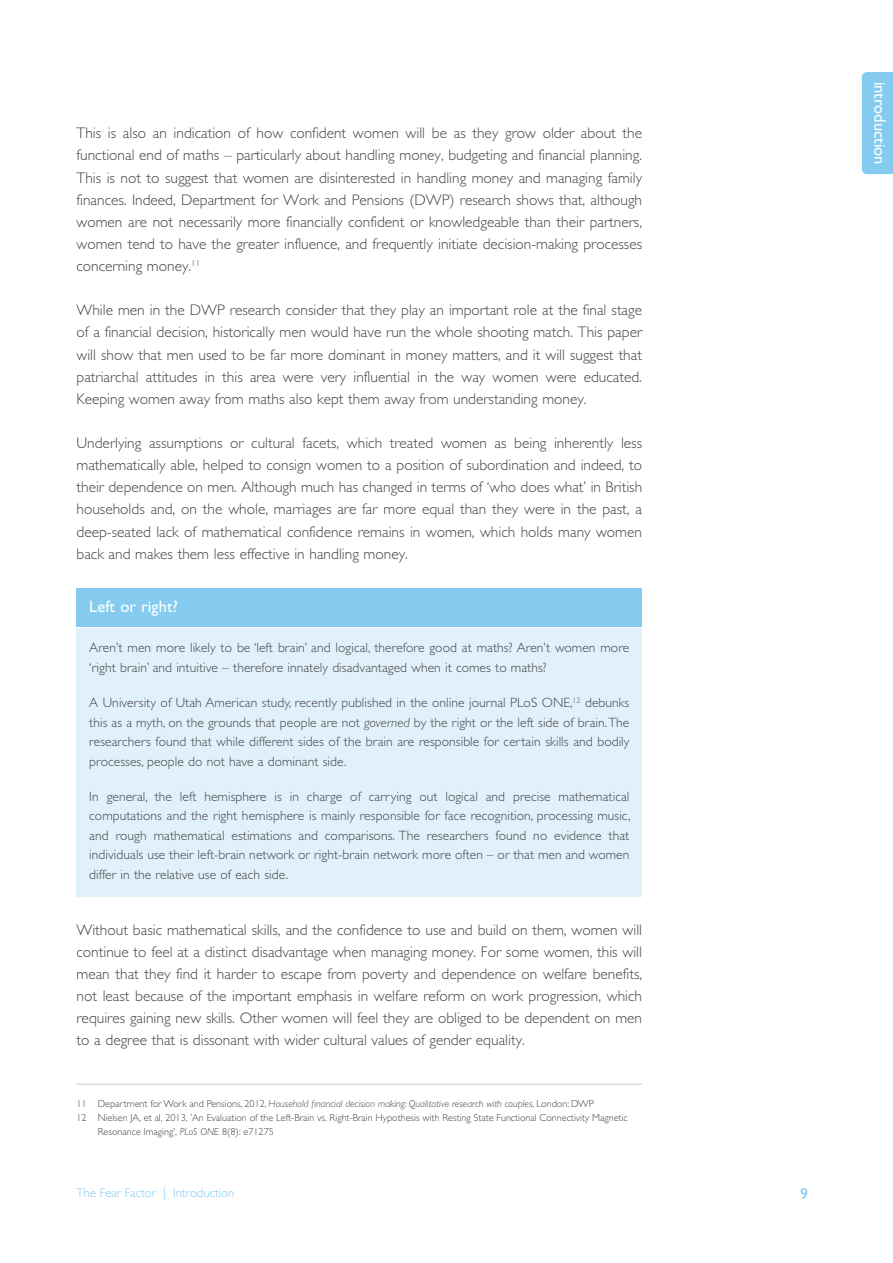
<style>
.page{position:relative;width:893px;height:1263px;background:#fff}
.page>*{position:absolute;margin:0;border:0;box-sizing:border-box;transform-origin:0 0}
.t1{font:16.5px "Gill Sans Std";color:#fff}
.t2{font:15.75px "Gill Sans Std";color:#85cbf0}
.t3{font:300 15.3px/22px "Gill Sans Std";color:#454444;text-align:justify}
.t4{font:300 13.5px/19.5px "Gill Sans Std";letter-spacing:.005em;color:#454444;text-align:justify}
.t5{font:300 12.75px "Gill Sans Std";color:#85cbf0}
.t6{font:300 10.2px "Gill Sans Std";color:#454444}
.t7{font:italic 300 10.2px "Gill Sans Std";color:#454444}
.s1{font-style:italic}
.s2{font-style:normal}
</style>
<div class="page">
<div style="left:862px;top:72px;width:31px;height:102px;background:#85cbf0"></div>
<hr style="left:77px;top:1084px;width:565px;height:1px;background:#d0d0d0">
<div style="left:77px;top:629px;width:565px;height:268px;background:#e1f1fc"></div>
<div style="left:77px;top:588px;width:565px;height:38px;background:#85cbf0"></div>
<p class="t3" style="left:77px;top:122px;width:567px">This is also an indication of how confident women will be as they grow older about the functional end of maths – particularly about handling money, budgeting and financial planning.<br>This is not to suggest that women are disinterested in handling money and managing family finances. Indeed, Department for Work and Pensions (DWP) research shows that, although women are not necessarily more financially confident or knowledgeable than their partners, women tend to have the greater influence, and frequently initiate decision-making processes concerning money.<sup>11</sup></p>
<p class="t3" style="left:77px;top:299px;width:567px">While men in the DWP research consider that they play an important role at the final stage of a financial decision, historically men would have run the whole shooting match. This paper will show that men used to be far more dominant in money matters, and it will suggest that patriarchal attitudes in this area were very influential in the way women were educated.<br>Keeping women away from maths also kept them away from understanding money.</p>
<p class="t3" style="left:77px;top:432px;width:567px">Underlying assumptions or cultural facets, which treated women as being inherently less mathematically able, helped to consign women to a position of subordination and indeed, to their dependence on men. Although much has changed in terms of ‘who does what’ in British households and, on the whole, marriages are far more equal than they were in the past, a deep-seated lack of mathematical confidence remains in women, which holds many women back and makes them less effective in handling money.</p>
<p class="t1" style="left:89px;top:597px;width:90px">Left or right?</p>
<p class="t4" style="left:89px;top:638px;width:542px">Aren’t men more likely to be ‘left brain’ and logical, therefore good at maths? Aren’t women more ‘right brain’ and intuitive – therefore innately disadvantaged when it comes to maths?</p>
<p class="t4" style="left:89px;top:693px;width:542px">A University of Utah American study, recently published in the online journal PLoS ONE,<sup>12</sup> debunks this as a myth, on the grounds that people are not <span class="s1">governed</span> by the right or the left side of brain. The researchers found that while different sides of the brain are responsible for certain skills and bodily processes, people do not have a dominant side.</p>
<p class="t4" style="left:89px;top:787px;width:543px">In general, the left hemisphere is in charge of carrying out logical and precise mathematical computations and the right hemisphere is mainly responsible for face recognition, processing music, and rough mathematical estimations and comparisons. The researchers found no evidence that individuals use their left-brain network or right-brain network more often – or that men and women differ in the relative use of each side.</p>
<p class="t3" style="left:77px;top:919px;width:567px">Without basic mathematical skills, and the confidence to use and build on them, women will continue to feel at a distinct disadvantage when managing money. For some women, this will mean that they find it harder to escape from poverty and dependence on welfare benefits, not least because of the important emphasis in welfare reform on work progression, which requires gaining new skills. Other women will feel they are obliged to be dependent on men to a degree that is dissonant with wider cultural values of gender equality.</p>
<p class="t7" style="left:77px;top:1098px;width:519px"><span class="s2">11 Department for Work and Pensions, 2012,</span> Household financial decision making: Qualitative research with couples<span class="s2">, London: DWP</span></p>
<p class="t6" style="left:77px;top:1112px;width:553px">12 Nielsen JA, et al, 2013, ’An Evaluation of the Left-Brain vs. Right-Brain Hypothesis with Resting State Functional Connectivity Magnetic</p>
<p class="t6" style="left:98px;top:1126px;width:177px">Resonance Imaging’, <span class="s1">PLoS ONE</span> 8(8): e71275</p>
<p class="t5" style="left:77px;top:1186px;width:159px">The Fear Factor | Introduction</p>
<p class="t2" style="left:800px;top:1185px;width:9px">9</p>
<p class="t1" style="left:890px;top:82px;width:84px;rotate:90deg">introduction</p>
</div>
